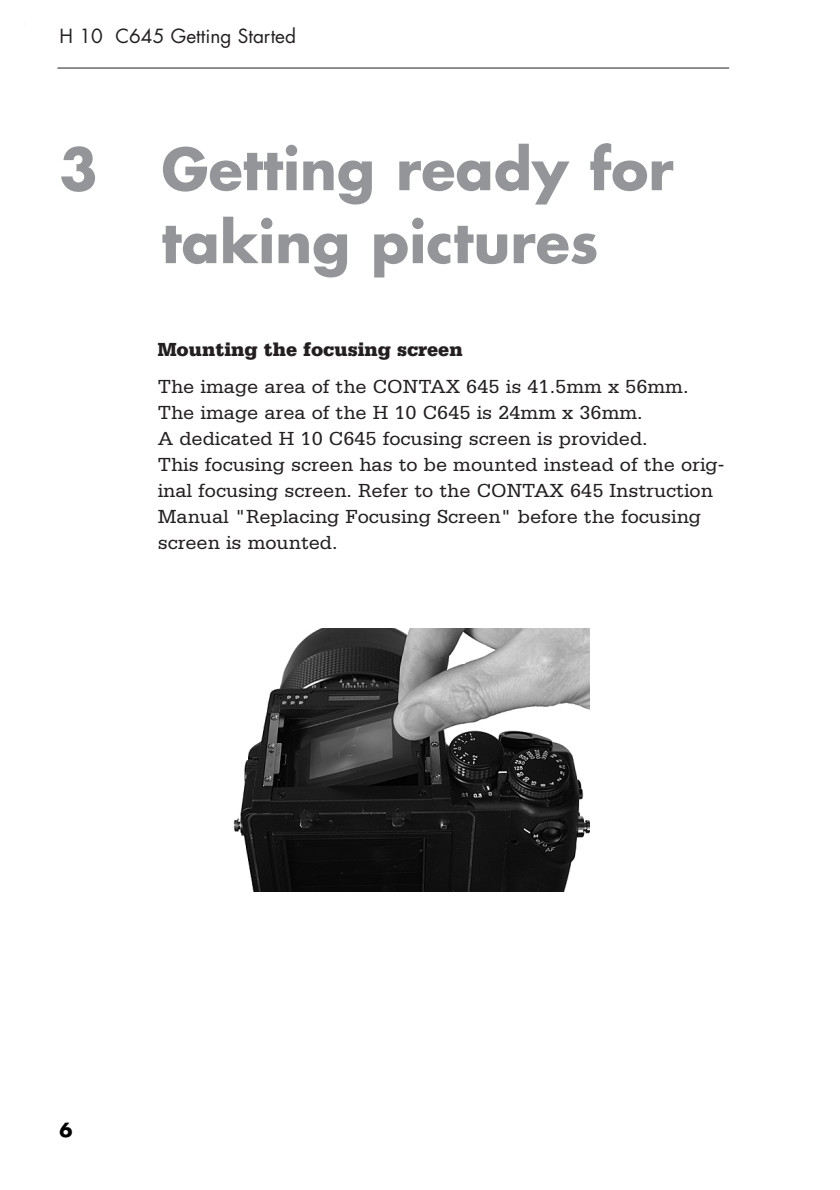
<style>
.page{position:relative;width:840px;height:1190px;background:#fff}
.page>*{position:absolute;margin:0;border:0;box-sizing:border-box;transform-origin:0 0}
.t1{font:700 56px/73px "Futura";color:#939598;text-align:center}
.t2{font:20px/26px "Serifa";color:#231f20}
.t3{font:900 20px "Serifa";color:#231f20}
.t4{font:19px "Futura";color:#231f20}
.t5{font:700 19px "Futura";color:#000}
</style>
<div class="page">
<hr style="left:57px;top:68px;width:672px;height:1px;background:#231f20">
<img style="left:233px;top:628px;width:356px;height:264px">
<p class="t4" style="left:59px;top:23px;width:238px">H 10 C645 Getting Started</p>
<h1 class="t1" style="left:59px;top:137px;width:616px">3 Getting ready for taking pictures</h1>
<p class="t3" style="left:158px;top:343px;width:307px">Mounting the focusing screen</p>
<p class="t2" style="left:158px;top:375px;width:568px">The image area of the CONTAX 645 is 41.5mm x 56mm.<br>The image area of the H 10 C645 is 24mm x 36mm.<br>A dedicated H 10 C645 focusing screen is provided.<br>This focusing screen has to be mounted instead of the orig&shy;inal focusing screen. Refer to the CONTAX 645 Instruction Manual "Replacing Focusing Screen" before the focusing screen is mounted.</p>
<p class="t5" style="left:59px;top:1116px;width:15px">6</p>
</div>
